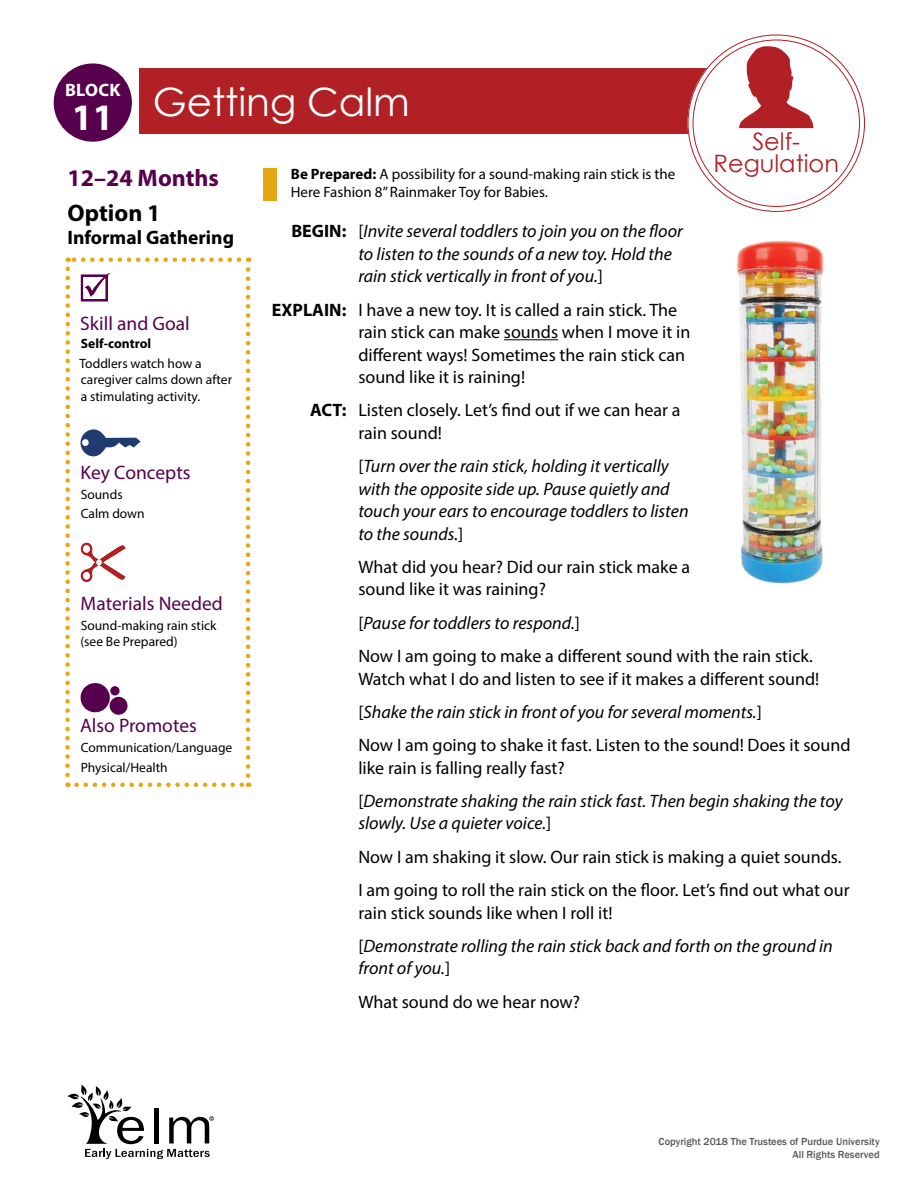
<style>
.page{position:relative;width:918px;height:1188px;background:#fff}
.page>*{position:absolute;margin:0;border:0;box-sizing:border-box;transform-origin:0 0}
._1-02_Lesson_Title{font:39px "Century Gothic";color:#fff}
._1-10_Block_Day{font:700 37.5px "Myriad Pro";color:#fff}
._1-01_Domain_Lg_SR{font:24px/22.5px "Century Gothic";color:#b12024;text-align:center}
._1-07_I-T_Age{font:700 24px "Myriad Pro";color:#56004e}
._1-11_I-T_Option_Sub{font:700 24px "Myriad Pro";color:#000}
._2-01_Sidebar_Subhea{font:19.5px "Myriad Pro";color:#56004e}
._1-08_Group_Size{font:700 19.5px "Myriad Pro";color:#000}
._3-03_Lesson_Body_GR{font:18px/22.5px "Myriad Pro";color:#000}
._3-03_Lesson_Body_GR-2{font:italic 18px/22.5px "Myriad Pro";color:#000}
._3-04_Lesson_Body_Bo{font:18px/22.5px "Myriad Pro";color:#000}
._3-04_Lesson_Body_Bo-2{font:italic 18px/22.5px "Myriad Pro";color:#000}
._1-09_I-T_Block{font:700 18px "Myriad Pro";letter-spacing:.02em;color:#fff}
._3-IT_MISC_Be_Prepar{font:15px/18px "Myriad Pro";color:#000}
._2-05_I-T_Sidebar_Bo{font:13.5px/16.5px "Myriad Pro";color:#000}
._2-02_Learning_Goal{font:13.5px/16.5px "Myriad Pro";color:#000}
._2-08_I-T_Key_Concep{font:13.5px "Myriad Pro";color:#000}
._2-02a_Skill{font:700 13.5px "Myriad Pro";color:#000}
.t1{font:500 10.5px/12.6px "Franklin Gothic";color:#58595b;text-align:right}
.s1{font-weight:700}
.s2{font-weight:700;font-style:normal}
.s3{font-style:normal}
</style>
<div class="page">
<div style="left:140px;top:68px;width:571px;height:66px;background:#b12024"></div>
<div style="left:54px;top:63px;width:78px;height:79px;background:#56004e;border-radius:50%"></div>
<div style="left:691px;top:37px;width:171px;height:172px;background:#fff;border-radius:50%"></div>
<div style="left:688px;top:34px;width:177px;height:178px;border:6px solid #fff;border-radius:50%"></div>
<svg style="left:739px;top:46px;width:75px;height:82px"></svg>
<svg style="left:81px;top:273px;width:29px;height:29px"></svg>
<svg style="left:81px;top:429px;width:60px;height:27px"></svg>
<svg style="left:81px;top:542px;width:45px;height:40px"></svg>
<svg style="left:81px;top:683px;width:47px;height:32px"></svg>
<svg style="left:77px;top:783px;width:172px;height:4px"></svg>
<svg style="left:246px;top:257px;width:4px;height:519px"></svg>
<svg style="left:68px;top:257px;width:171px;height:5px"></svg>
<svg style="left:65px;top:269px;width:5px;height:518px"></svg>
<img style="left:736px;top:240px;width:88px;height:344px">
<div style="left:264px;top:168px;width:13px;height:33px;background:#e7a614"></div>
<hr style="left:504px;top:339px;width:54px;height:1px;background:#000">
<svg style="left:68px;top:1085px;width:146px;height:74px"></svg>
<p class="_1-09_I-T_Block" style="left:65px;top:78px;width:57px">BLOCK</p>
<p class="_1-10_Block_Day" style="left:72px;top:93px;width:43px">11</p>
<h1 class="_1-02_Lesson_Title" style="left:153px;top:75px;width:259px">Getting Calm</h1>
<h1 class="_1-01_Domain_Lg_SR" style="left:714px;top:129px;width:127px">Self-<br>Regulation</h1>
<p class="_3-IT_MISC_Be_Prepar" style="left:291px;top:165px;width:386px"><span class="s1">Be Prepared:</span> A possibility for a sound-making rain stick is the<br>Here Fashion 8” Rainmaker Toy for Babies.</p>
<p class="_3-04_Lesson_Body_Bo-2" style="left:358px;top:220px;width:326px;text-indent:-67px"><span class="s2">BEGIN:</span> <span class="s3">[</span>Invite several toddlers to join you on the floor to listen to the sounds of a new toy. Hold the rain stick vertically in front of you.<span class="s3">]</span></p>
<p class="_3-04_Lesson_Body_Bo" style="left:358px;top:298px;width:334px;text-indent:-86px"><span class="s1">EXPLAIN:</span> I have a new toy. It is called a rain stick. The rain stick can make sounds when I move it in different ways! Sometimes the rain stick can sound like it is raining!</p>
<p class="_3-04_Lesson_Body_Bo" style="left:358px;top:399px;width:324px;text-indent:-48px"><span class="s1">ACT:</span> Listen closely. Let’s find out if we can hear a rain sound!</p>
<p class="_3-03_Lesson_Body_GR-2" style="left:358px;top:455px;width:332px"><span class="s3">[</span>Turn over the rain stick, holding it vertically with the opposite side up. Pause quietly and touch your ears to encourage toddlers to listen to the sounds.<span class="s3">]</span></p>
<p class="_3-03_Lesson_Body_GR" style="left:358px;top:555px;width:333px">What did you hear? Did our rain stick make a sound like it was raining?</p>
<p class="_3-03_Lesson_Body_GR-2" style="left:358px;top:611px;width:223px"><span class="s3">[</span>Pause for toddlers to respond.<span class="s3">]</span></p>
<p class="_3-03_Lesson_Body_GR" style="left:358px;top:644px;width:463px">Now I am going to make a different sound with the rain stick.<br>Watch what I do and listen to see if it makes a different sound!</p>
<p class="_3-03_Lesson_Body_GR-2" style="left:358px;top:700px;width:405px"><span class="s3">[</span>Shake the rain stick in front of you for several moments.<span class="s3">]</span></p>
<p class="_3-03_Lesson_Body_GR" style="left:358px;top:734px;width:494px">Now I am going to shake it fast. Listen to the sound! Does it sound like rain is falling really fast?</p>
<p class="_3-03_Lesson_Body_GR-2" style="left:358px;top:789px;width:486px"><span class="s3">[</span>Demonstrate shaking the rain stick fast. Then begin shaking the toy slowly. Use a quieter voice.<span class="s3">]</span></p>
<p class="_3-03_Lesson_Body_GR" style="left:358px;top:845px;width:485px">Now I am shaking it slow. Our rain stick is making a quiet sounds.</p>
<p class="_3-03_Lesson_Body_GR" style="left:358px;top:878px;width:493px">I am going to roll the rain stick on the floor. Let’s find out what our rain stick sounds like when I roll it!</p>
<p class="_3-03_Lesson_Body_GR-2" style="left:358px;top:934px;width:476px"><span class="s3">[</span>Demonstrate rolling the rain stick back and forth on the ground in front of you.<span class="s3">]</span></p>
<p class="_3-03_Lesson_Body_GR" style="left:358px;top:990px;width:223px">What sound do we hear now?</p>
<h1 class="_1-07_I-T_Age" style="left:68px;top:162px;width:153px">12–24 Months</h1>
<p class="_1-11_I-T_Option_Sub" style="left:68px;top:198px;width:95px">Option 1</p>
<h2 class="_1-08_Group_Size" style="left:68px;top:225px;width:168px">Informal Gathering</h2>
<p class="_2-01_Sidebar_Subhea" style="left:80px;top:311px;width:111px">Skill and Goal</p>
<p class="_2-02a_Skill" style="left:81px;top:335px;width:72px">Self-control</p>
<p class="_2-02_Learning_Goal" style="left:80px;top:355px;width:154px">Toddlers watch how a caregiver calms down after a stimulating activity.</p>
<p class="_2-01_Sidebar_Subhea" style="left:81px;top:460px;width:111px">Key Concepts</p>
<p class="_2-08_I-T_Key_Concep" style="left:81px;top:486px;width:44px">Sounds</p>
<p class="_2-08_I-T_Key_Concep" style="left:81px;top:506px;width:65px">Calm down</p>
<p class="_2-01_Sidebar_Subhea" style="left:81px;top:592px;width:144px">Materials Needed</p>
<p class="_2-05_I-T_Sidebar_Bo" style="left:80px;top:617px;width:138px">Sound-making rain stick (see Be Prepared)</p>
<p class="_2-01_Sidebar_Subhea" style="left:80px;top:714px;width:118px">Also Promotes</p>
<p class="_2-05_I-T_Sidebar_Bo" style="left:81px;top:739px;width:153px">Communication/Language</p>
<p class="_2-05_I-T_Sidebar_Bo" style="left:81px;top:759px;width:88px">Physical/Health</p>
<p class="t1" style="left:659px;top:1136px;width:223px">Copyright 2018 The Trustees of Purdue University<br>All Rights Reserved</p>
</div>
